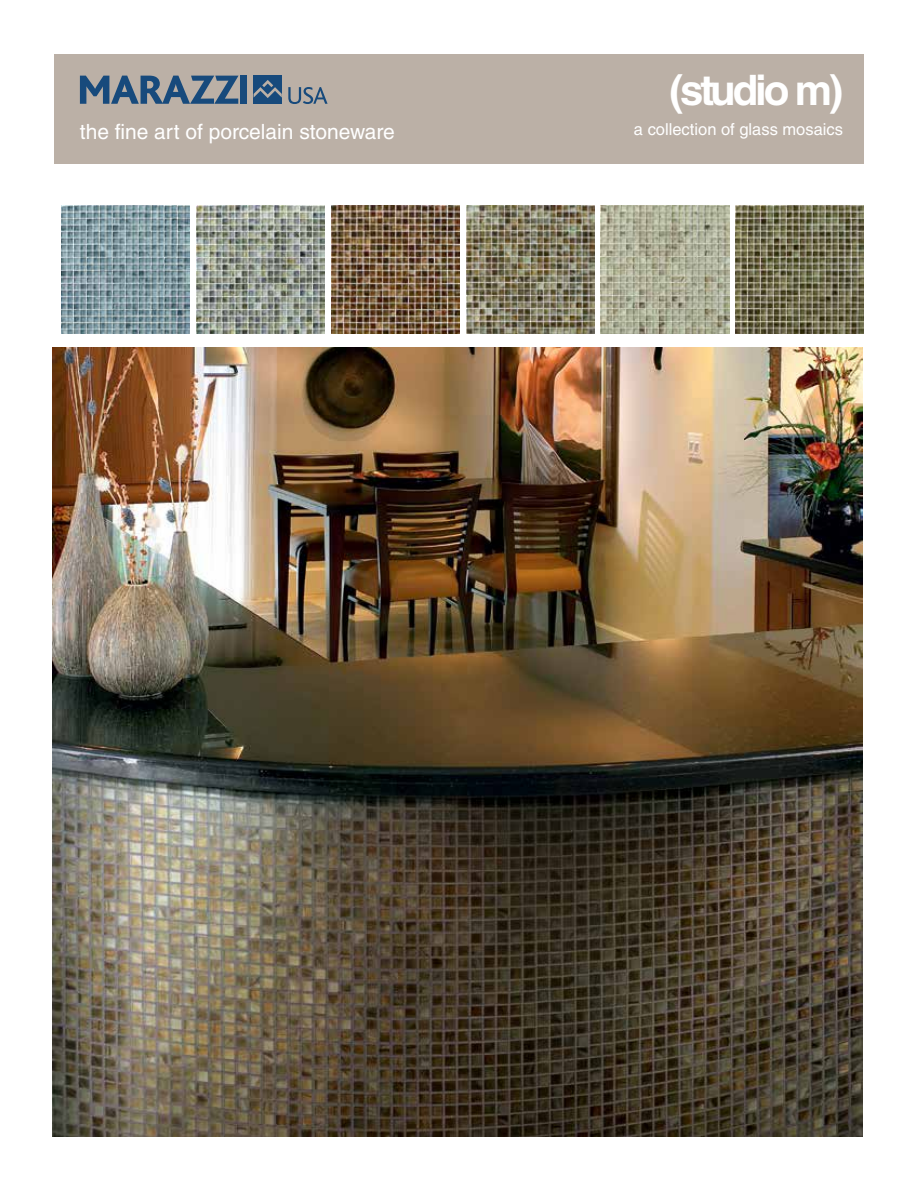
<style>
.page{position:relative;width:918px;height:1188px;background:#fff}
.page>*{position:absolute;margin:0;border:0;box-sizing:border-box;transform-origin:0 0}
.t1{font:700 42px "Helvetica LT Std";letter-spacing:-.075em;color:#fff}
.t2{font:21px "Helvetica LT Std";color:#fff}
.t3{font:16.5px "Helvetica LT Std";color:#fff}
</style>
<div class="page">
<div style="left:54px;top:54px;width:810px;height:109px;background:#bbb0a6"></div>
<svg style="left:80px;top:76px;width:159px;height:28px"></svg>
<div style="left:241px;top:76px;width:6px;height:28px;background:#174a7c"></div>
<div style="left:254px;top:76px;width:28px;height:28px;background:#174a7c"></div>
<svg style="left:254px;top:80px;width:28px;height:18px"></svg>
<svg style="left:288px;top:87px;width:40px;height:17px"></svg>
<img style="left:62px;top:205px;width:128px;height:129px">
<img style="left:196px;top:205px;width:129px;height:129px">
<img style="left:331px;top:205px;width:128px;height:129px">
<img style="left:466px;top:205px;width:128px;height:129px">
<img style="left:601px;top:205px;width:128px;height:128px">
<img style="left:736px;top:205px;width:128px;height:129px">
<img style="left:53px;top:348px;width:809px;height:788px">
<p class="t2" style="left:80px;top:120px;width:316px">the fine art of porcelain stoneware</p>
<h1 class="t1" style="left:669px;top:65px;width:175px">(studio m)</h1>
<p class="t3" style="left:634px;top:119px;width:211px">a collection of glass mosaics</p>
</div>
